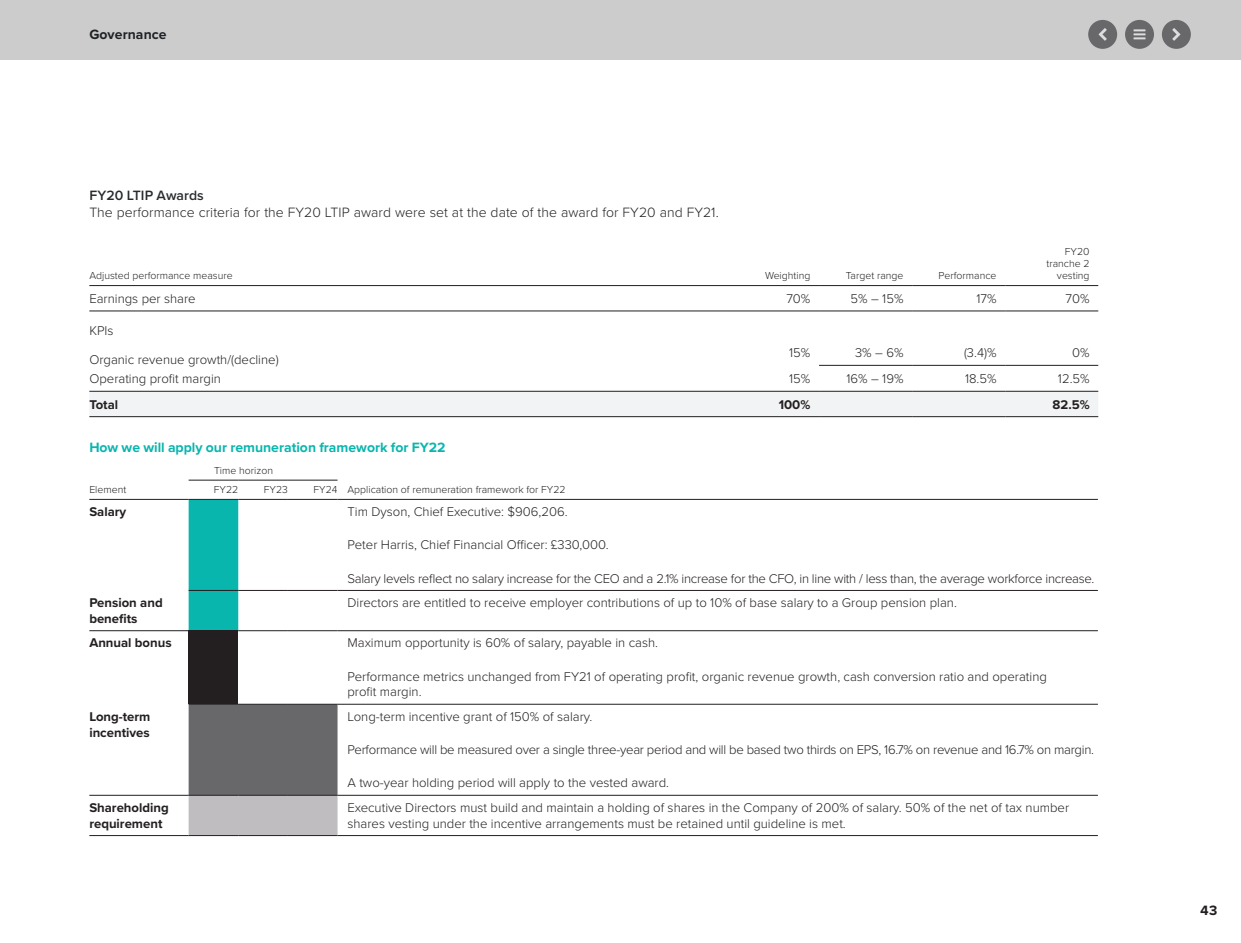
<style>
.page{position:relative;width:1241px;height:943px;background:#fff}
.page>*{position:absolute;margin:0;border:0;box-sizing:border-box;transform-origin:0 0}
.t1{font:300 14px "Proxima Nova";letter-spacing:.005em;color:#231f20}
.t2{font:700 14px "Proxima Nova";color:#09b6ae}
.t3{font:600 14px "Proxima Nova";color:#292c2f}
.t4{font:700 14px "Proxima Nova";letter-spacing:.005em;color:#292c2f}
.t5{font:700 14px "Proxima Nova";color:#231f20}
.t6{font:300 13.12px/15.8px "Proxima Nova";color:#231f20}
.t7{font:300 13.12px "Proxima Nova";letter-spacing:-.02em;color:#231f20}
.t8{font:700 13.12px/15.8px "Proxima Nova";color:#231f20}
.t9{font:300 10.5px/12.2px "Proxima Nova";color:#231f20;text-align:right}
</style>
<div class="page">
<div style="left:0;top:0;width:1240px;height:60px;background:#cdcccd"></div>
<div style="left:1161px;top:20px;width:29px;height:29px;background:#68676a;border-radius:50%"></div>
<div style="left:1124px;top:20px;width:29px;height:29px;background:#68676a;border-radius:50%"></div>
<div style="left:1087px;top:20px;width:29px;height:29px;background:#68676a;border-radius:50%"></div>
<svg style="left:1133px;top:29px;width:12px;height:10px"></svg>
<svg style="left:1172px;top:28px;width:8px;height:13px"></svg>
<svg style="left:1098px;top:28px;width:8px;height:13px"></svg>
<div style="left:90px;top:392px;width:1008px;height:24px;background:#f2f3f4"></div>
<hr style="left:819px;top:311px;width:93px;height:1px;background:#231f20">
<hr style="left:912px;top:311px;width:93px;height:1px;background:#231f20">
<hr style="left:1005px;top:311px;width:93px;height:1px;background:#231f20">
<hr style="left:819px;top:365px;width:93px;height:1px;background:#231f20">
<hr style="left:912px;top:365px;width:93px;height:1px;background:#231f20">
<hr style="left:1005px;top:365px;width:93px;height:1px;background:#231f20">
<hr style="left:725px;top:391px;width:94px;height:1px;background:#231f20">
<hr style="left:89px;top:416px;width:636px;height:1px;background:#231f20">
<hr style="left:725px;top:416px;width:94px;height:1px;background:#231f20">
<hr style="left:819px;top:416px;width:93px;height:1px;background:#231f20">
<hr style="left:912px;top:416px;width:93px;height:1px;background:#231f20">
<hr style="left:1005px;top:416px;width:93px;height:1px;background:#231f20">
<hr style="left:819px;top:391px;width:93px;height:1px;background:#231f20">
<hr style="left:912px;top:391px;width:93px;height:1px;background:#231f20">
<hr style="left:1005px;top:391px;width:93px;height:1px;background:#231f20">
<hr style="left:725px;top:311px;width:94px;height:1px;background:#231f20">
<hr style="left:89px;top:311px;width:636px;height:1px;background:#231f20">
<hr style="left:89px;top:391px;width:636px;height:1px;background:#231f20">
<hr style="left:89px;top:285px;width:636px;height:1px;background:#231f20">
<hr style="left:725px;top:285px;width:94px;height:1px;background:#231f20">
<hr style="left:819px;top:285px;width:93px;height:1px;background:#231f20">
<hr style="left:912px;top:285px;width:93px;height:1px;background:#231f20">
<hr style="left:1005px;top:285px;width:93px;height:1px;background:#231f20">
<div style="left:189px;top:500px;width:49px;height:130px;background:#09b6ae"></div>
<div style="left:189px;top:630px;width:49px;height:74px;background:#231f20"></div>
<svg style="left:189px;top:705px;width:148px;height:130px;background:#828083"></svg>
<hr style="left:189px;top:480px;width:49px;height:1px;background:#231f20">
<hr style="left:238px;top:480px;width:50px;height:1px;background:#231f20">
<hr style="left:288px;top:480px;width:49px;height:1px;background:#231f20">
<hr style="left:89px;top:630px;width:100px;height:1px;background:#231f20">
<hr style="left:89px;top:499px;width:100px;height:1px;background:#231f20">
<hr style="left:189px;top:499px;width:49px;height:1px;background:#231f20">
<hr style="left:238px;top:499px;width:50px;height:1px;background:#231f20">
<hr style="left:288px;top:499px;width:49px;height:1px;background:#231f20">
<hr style="left:189px;top:590px;width:49px;height:1px;background:#231f20">
<hr style="left:238px;top:590px;width:50px;height:1px;background:#231f20">
<hr style="left:288px;top:590px;width:49px;height:1px;background:#231f20">
<hr style="left:238px;top:630px;width:50px;height:1px;background:#231f20">
<hr style="left:288px;top:630px;width:49px;height:1px;background:#231f20">
<hr style="left:337px;top:630px;width:760px;height:1px;background:#231f20">
<hr style="left:189px;top:704px;width:49px;height:1px;background:#231f20">
<hr style="left:238px;top:704px;width:50px;height:1px;background:#231f20">
<hr style="left:288px;top:704px;width:49px;height:1px;background:#231f20">
<hr style="left:337px;top:704px;width:760px;height:1px;background:#231f20">
<hr style="left:89px;top:795px;width:100px;height:1px;background:#231f20">
<hr style="left:189px;top:795px;width:49px;height:1px;background:#231f20">
<hr style="left:238px;top:795px;width:50px;height:1px;background:#231f20">
<hr style="left:288px;top:795px;width:49px;height:1px;background:#231f20">
<hr style="left:337px;top:795px;width:760px;height:1px;background:#231f20">
<hr style="left:89px;top:835px;width:100px;height:1px;background:#231f20">
<hr style="left:189px;top:835px;width:49px;height:1px;background:#231f20">
<hr style="left:238px;top:835px;width:50px;height:1px;background:#231f20">
<hr style="left:288px;top:835px;width:49px;height:1px;background:#231f20">
<hr style="left:337px;top:835px;width:760px;height:1px;background:#231f20">
<hr style="left:337px;top:499px;width:760px;height:1px;background:#231f20">
<hr style="left:337px;top:590px;width:760px;height:1px;background:#231f20">
<p class="t4" style="left:89px;top:24px;width:79px">Governance</p>
<p class="t3" style="left:89px;top:185px;width:116px">FY20 LTIP Awards</p>
<p class="t1" style="left:89px;top:202px;width:630px">The performance criteria for the FY20 LTIP award were set at the date of the award for FY20 and FY21.</p>
<p class="t9" style="left:89px;top:269px;width:145px">Adjusted performance measure</p>
<p class="t9" style="left:764px;top:269px;width:47px">Weighting</p>
<p class="t9" style="left:845px;top:269px;width:59px">Target range</p>
<p class="t9" style="left:938px;top:269px;width:59px">Performance</p>
<p class="t9" style="left:1046px;top:245px;width:44px">FY20 tranche 2 vesting</p>
<p class="t6" style="left:89px;top:290px;width:108px">Earnings per share</p>
<p class="t6" style="left:786px;top:290px;width:26px">70%</p>
<p class="t6" style="left:850px;top:290px;width:54px">5% – 15%</p>
<p class="t6" style="left:976px;top:290px;width:22px">17%</p>
<p class="t6" style="left:1065px;top:290px;width:26px">70%</p>
<p class="t6" style="left:89px;top:321px;width:26px">KPIs</p>
<p class="t6" style="left:89px;top:350px;width:191px">Organic revenue growth/(decline)</p>
<p class="t6" style="left:789px;top:344px;width:23px">15%</p>
<p class="t6" style="left:855px;top:344px;width:50px">3% – 6%</p>
<p class="t6" style="left:963px;top:344px;width:34px">(3.4)%</p>
<p class="t6" style="left:1071px;top:344px;width:19px">0%</p>
<p class="t6" style="left:89px;top:370px;width:133px">Operating profit margin</p>
<p class="t6" style="left:789px;top:370px;width:23px">15%</p>
<p class="t6" style="left:846px;top:370px;width:58px">16% – 19%</p>
<p class="t6" style="left:964px;top:370px;width:33px">18.5%</p>
<p class="t6" style="left:1057px;top:370px;width:33px">12.5%</p>
<p class="t8" style="left:89px;top:396px;width:30px">Total</p>
<p class="t8" style="left:778px;top:396px;width:33px">100%</p>
<p class="t8" style="left:1052px;top:396px;width:39px">82.5%</p>
<p class="t2" style="left:89px;top:437px;width:358px">How we will apply our remuneration framework for FY22</p>
<p class="t9" style="left:214px;top:464px;width:60px">Time horizon</p>
<p class="t9" style="left:89px;top:483px;width:38px">Element</p>
<p class="t9" style="left:214px;top:483px;width:26px">FY22</p>
<p class="t9" style="left:264px;top:483px;width:26px">FY23</p>
<p class="t9" style="left:313px;top:483px;width:253px">FY24 Application of remuneration framework for FY22</p>
<p class="t8" style="left:89px;top:503px;width:38px">Salary</p>
<p class="t6" style="left:347px;top:503px;width:221px">Tim Dyson, Chief Executive: $906,206.</p>
<p class="t6" style="left:347px;top:536px;width:262px">Peter Harris, Chief Financial Officer: £330,000.</p>
<p class="t7" style="left:347px;top:568px;width:748px">Salary levels reflect no salary increase for the CEO and a 2.1% increase for the CFO, in line with / less than, the average workforce increase.</p>
<p class="t8" style="left:89px;top:594px;width:75px">Pension and benefits</p>
<p class="t6" style="left:347px;top:594px;width:611px">Directors are entitled to receive employer contributions of up to 10% of base salary to a Group pension plan.</p>
<p class="t8" style="left:89px;top:634px;width:84px">Annual bonus</p>
<p class="t6" style="left:347px;top:634px;width:312px">Maximum opportunity is 60% of salary, payable in cash.</p>
<p class="t6" style="left:347px;top:667px;width:700px">Performance metrics unchanged from FY21 of operating profit, organic revenue growth, cash conversion ratio and operating profit margin.</p>
<p class="t8" style="left:89px;top:708px;width:63px">Long-term incentives</p>
<p class="t6" style="left:347px;top:708px;width:246px">Long-term incentive grant of 150% of salary.</p>
<p class="t7" style="left:347px;top:740px;width:748px">Performance will be measured over a single three-year period and will be based two thirds on EPS, 16.7% on revenue and 16.7% on margin.</p>
<p class="t6" style="left:347px;top:774px;width:323px">A two-year holding period will apply to the vested award.</p>
<p class="t8" style="left:89px;top:799px;width:81px">Shareholding requirement</p>
<p class="t6" style="left:347px;top:799px;width:723px">Executive Directors must build and maintain a holding of shares in the Company of 200% of salary. 50% of the net of tax number shares vesting under the incentive arrangements must be retained until guideline is met.</p>
<p class="t5" style="left:1199px;top:900px;width:19px">43</p>
</div>
